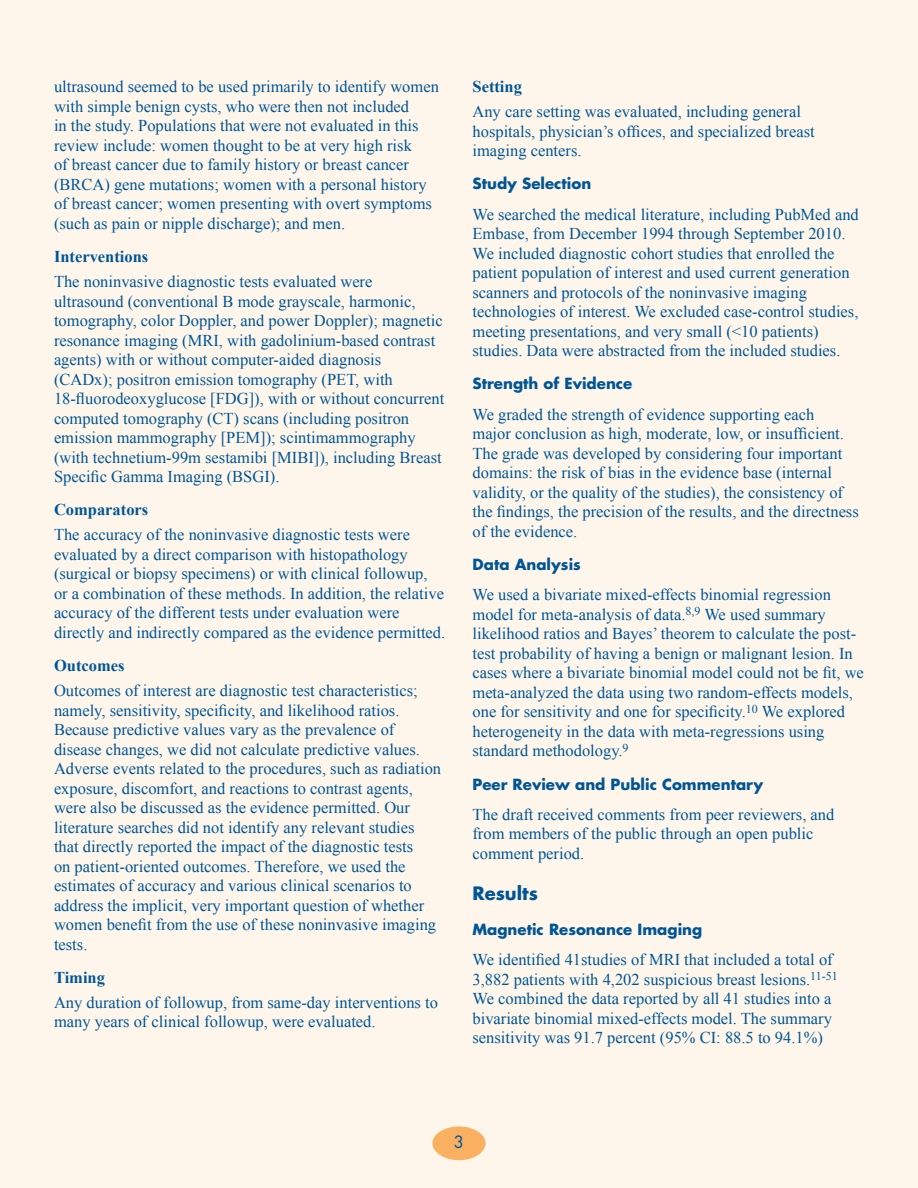
<style>
.page{position:relative;width:918px;height:1188px;background:#fef6eb}
.page>*{position:absolute;margin:0;border:0;box-sizing:border-box;transform-origin:0 0}
.Head_Level_1{font:700 18px "Futura Std";color:#005595}
.Text{font:16.5px/19.5px "Times New Roman";color:#005595}
.Head_Level_3{font:700 16.5px "Times New Roman";color:#005595}
.t1{font:16.5px "Futura Std";color:#005595}
.Head_Level_2{font:700 15px "Futura Std";color:#005595}
</style>
<div class="page">
<div style="left:432px;top:1126px;width:54px;height:34px;background:#fab061;border-radius:50%"></div>
<p class="Text" style="left:54px;top:77px;width:386px">ultrasound seemed to be used primarily to identify women with simple benign cysts, who were then not included<br>in the study. Populations that were not evaluated in this review include: women thought to be at very high risk<br>of breast cancer due to family history or breast cancer (BRCA) gene mutations; women with a personal history of breast cancer; women presenting with overt symptoms (such as pain or nipple discharge); and men.</p>
<p class="Head_Level_3" style="left:54px;top:245px;width:96px">Interventions</p>
<p class="Text" style="left:54px;top:272px;width:392px">The noninvasive diagnostic tests evaluated were ultrasound (conventional B mode grayscale, harmonic, tomography, color Doppler, and power Doppler); magnetic resonance imaging (MRI, with gadolinium-based contrast agents) with or without computer-aided diagnosis<br>(CADx); positron emission tomography (PET, with 18-fluorodeoxyglucose [FDG]), with or without concurrent computed tomography (CT) scans (including positron emission mammography [PEM]); scintimammography (with technetium-99m sestamibi [MIBI]), including Breast Specific Gamma Imaging (BSGI).</p>
<p class="Head_Level_3" style="left:54px;top:499px;width:96px">Comparators</p>
<p class="Text" style="left:54px;top:525px;width:393px">The accuracy of the noninvasive diagnostic tests were evaluated by a direct comparison with histopathology (surgical or biopsy specimens) or with clinical followup, or a combination of these methods. In addition, the relative accuracy of the different tests under evaluation were directly and indirectly compared as the evidence permitted.</p>
<p class="Head_Level_3" style="left:54px;top:654px;width:72px">Outcomes</p>
<p class="Text" style="left:54px;top:681px;width:389px">Outcomes of interest are diagnostic test characteristics; namely, sensitivity, specificity, and likelihood ratios.<br>Because predictive values vary as the prevalence of disease changes, we did not calculate predictive values.<br>Adverse events related to the procedures, such as radiation exposure, discomfort, and reactions to contrast agents, were also be discussed as the evidence permitted. Our literature searches did not identify any relevant studies that directly reported the impact of the diagnostic tests<br>on patient-oriented outcomes. Therefore, we used the estimates of accuracy and various clinical scenarios to address the implicit, very important question of whether women benefit from the use of these noninvasive imaging tests.</p>
<p class="Head_Level_3" style="left:54px;top:966px;width:53px">Timing</p>
<p class="Text" style="left:54px;top:992px;width:386px">Any duration of followup, from same-day interventions to many years of clinical followup, were evaluated.</p>
<p class="Head_Level_3" style="left:472px;top:75px;width:51px">Setting</p>
<p class="Text" style="left:472px;top:102px;width:344px">Any care setting was evaluated, including general hospitals, physician’s offices, and specialized breast imaging centers.</p>
<p class="Head_Level_2" style="left:472px;top:174px;width:120px">Study Selection</p>
<p class="Text" style="left:472px;top:204px;width:388px">We searched the medical literature, including PubMed and Embase, from December 1994 through September 2010.<br>We included diagnostic cohort studies that enrolled the patient population of interest and used current generation scanners and protocols of the noninvasive imaging technologies of interest. We excluded case-control studies, meeting presentations, and very small (&lt;10 patients) studies. Data were abstracted from the included studies.</p>
<p class="Head_Level_2" style="left:472px;top:374px;width:161px">Strength of Evidence</p>
<p class="Text" style="left:472px;top:404px;width:388px">We graded the strength of evidence supporting each<br>major conclusion as high, moderate, low, or insufficient.<br>The grade was developed by considering four important domains: the risk of bias in the evidence base (internal validity, or the quality of the studies), the consistency of the findings, the precision of the results, and the directness of the evidence.</p>
<p class="Head_Level_2" style="left:472px;top:554px;width:110px">Data Analysis</p>
<p class="Text" style="left:472px;top:585px;width:393px">We used a bivariate mixed-effects binomial regression model for meta-analysis of data.<sup>8,9</sup> We used summary likelihood ratios and Bayes’ theorem to calculate the post&shy;test probability of having a benign or malignant lesion. In cases where a bivariate binomial model could not be fit, we meta-analyzed the data using two random-effects models, one for sensitivity and one for specificity.<sup>10</sup> We explored heterogeneity in the data with meta-regressions using standard methodology.<sup>9</sup></p>
<p class="Head_Level_2" style="left:472px;top:774px;width:292px">Peer Review and Public Commentary</p>
<p class="Text" style="left:472px;top:804px;width:363px">The draft received comments from peer reviewers, and from members of the public through an open public comment period.</p>
<p class="Head_Level_1" style="left:472px;top:882px;width:67px">Results</p>
<p class="Head_Level_2" style="left:472px;top:919px;width:231px">Magnetic Resonance Imaging</p>
<p class="Text" style="left:472px;top:950px;width:367px">We identified 41studies of MRI that included a total of 3,882 patients with 4,202 suspicious breast lesions.<sup>11-51<br></sup>We combined the data reported by all 41 studies into a bivariate binomial mixed-effects model. The summary sensitivity was 91.7 percent (95% CI: 88.5 to 94.1%)</p>
<p class="t1" style="left:454px;top:1131px;width:12px">3</p>
</div>
